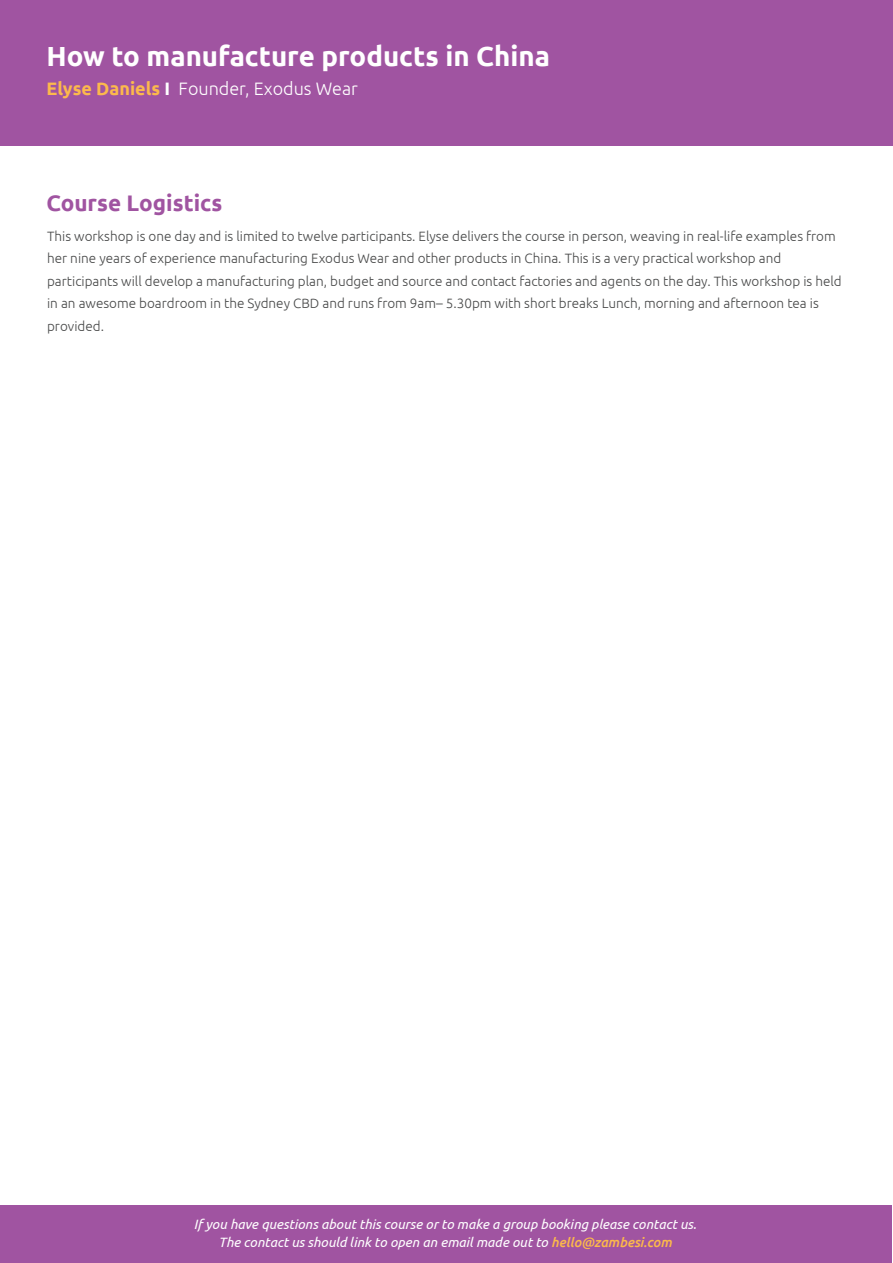
<style>
.page{position:relative;width:893px;height:1263px;background:#fff}
.page>*{position:absolute;margin:0;border:0;box-sizing:border-box;transform-origin:0 0}
.t1{font:700 27.6px "Ubuntu";color:#fff}
.t2{font:700 22.5px "Ubuntu";color:#a054a1}
.t3{font:300 18px "Ubuntu";color:#fff}
.t4{font:300 13.5px/22.5px "Ubuntu";color:#484949}
.t5{font:italic 13.5px/18px "Ubuntu";color:#fff;text-align:center}
.s1{font-weight:700;color:#fcb94c}
.s2{font-weight:700}
.s3{font-weight:500;color:#fcb94b}
</style>
<div class="page">
<div style="left:0;top:1206px;width:892px;height:57px;background:#a054a1"></div>
<div style="left:0;top:0;width:893px;height:146px;background:#a054a1"></div>
<h1 class="t1" style="left:46px;top:39px;width:505px">How to manufacture products in China</h1>
<h3 class="t3" style="left:46px;top:78px;width:313px"><span class="s1">Elyse Daniels</span> <span class="s2">I</span> Founder, Exodus Wear</h3>
<h2 class="t2" style="left:46px;top:189px;width:177px">Course Logistics</h2>
<p class="t4" style="left:47px;top:224px;width:796px">This workshop is one day and is limited to twelve participants. Elyse delivers the course in person, weaving in real-life examples from her nine years of experience manufacturing Exodus Wear and other products in China. This is a very practical workshop and participants will develop a manufacturing plan, budget and source and contact factories and agents on the day. This workshop is held in an awesome boardroom in the Sydney CBD and runs from 9am– 5.30pm with short breaks Lunch, morning and afternoon tea is provided.</p>
<p class="t5" style="left:194px;top:1215px;width:504px">If you have questions about this course or to make a group booking please contact us.<br>The contact us should link to open an email made out to <span class="s3">hello@zambesi.com</span></p>
</div>
